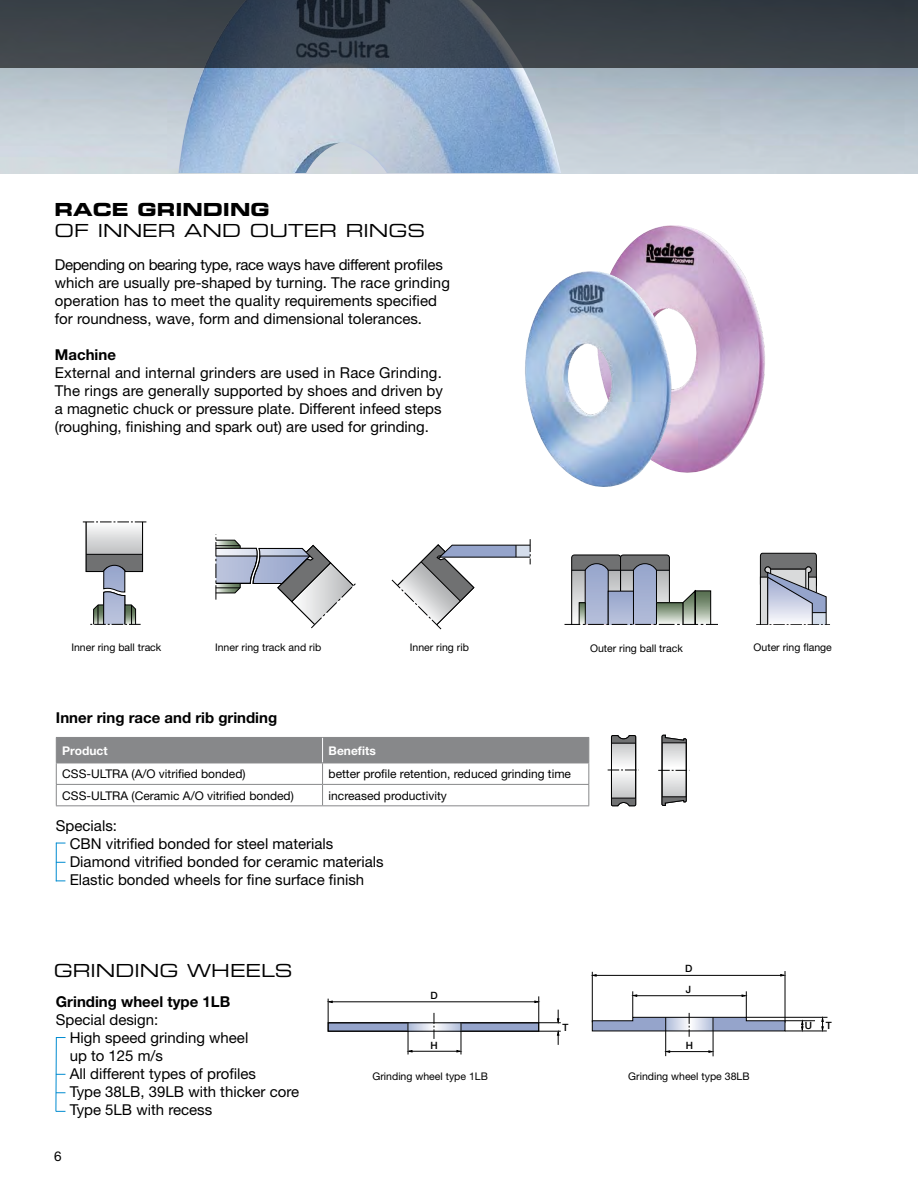
<style>
.page{position:relative;width:918px;height:1188px;background:#fff}
.page>*{position:absolute;margin:0;border:0;box-sizing:border-box;transform-origin:0 0}
.t1{font:18px "Eurostile Extended Two";color:#000}
.t2{font:18px "Eurostile Bold Extended Two";color:#000}
.t3{font:15px/18px "Helvetica Neue";color:#000}
.t4{font:700 15px "Helvetica Neue";color:#000}
.t5{font:500 15px "Helvetica Neue";color:#000}
.t6{font:500 13.8px "Helvetica Neue";color:#000}
.t7{font:13.5px "Helvetica Neue";color:#000}
.t8{font:500 13.2px/26.7px "Helvetica Neue";color:#000}
.t9{font:12px "Helvetica Neue";color:#000}
.t10{font:700 12px "Helvetica Neue";color:#fff}
.t11{font:10.5px "Helvetica Neue";color:#000}
.t12{font:500 10.05px/20.4px "Helvetica Neue";color:#000}
</style>
<div class="page">
<img style="left:178px;top:68px;width:383px;height:105px">
<svg style="left:83px;top:522px;width:63px;height:103px"></svg>
<svg style="left:215px;top:534px;width:141px;height:95px"></svg>
<svg style="left:391px;top:539px;width:140px;height:91px"></svg>
<hr style="left:56px;top:805px;width:267px;height:1px;background:#87888a">
<svg style="left:56px;top:737px;width:533px;height:68px"></svg>
<hr style="left:323px;top:784px;width:266px;height:1px;background:#87888a">
<hr style="left:323px;top:805px;width:266px;height:1px;background:#87888a">
<svg style="left:608px;top:735px;width:31px;height:71px"></svg>
<svg style="left:658px;top:735px;width:29px;height:71px"></svg>
<hr style="left:56px;top:843px;width:1px;height:38px;background:#008bd0">
<svg style="left:756px;top:552px;width:74px;height:73px"></svg>
<svg style="left:0;top:0;width:918px;height:68px;background:#384049"></svg>
<div style="left:328px;top:1023px;width:211px;height:8px;background:#95a4cb"></div>
<svg style="left:408px;top:1013px;width:54px;height:42px"></svg>
<hr style="left:331px;top:1002px;width:205px;height:1px;background:#000">
<svg style="left:328px;top:999px;width:5px;height:24px"></svg>
<svg style="left:534px;top:996px;width:27px;height:27px"></svg>
<svg style="left:539px;top:1031px;width:22px;height:14px"></svg>
<hr style="left:595px;top:975px;width:186px;height:1px;background:#000">
<hr style="left:592px;top:972px;width:1px;height:50px;background:#000">
<hr style="left:785px;top:971px;width:1px;height:52px;background:#000">
<svg style="left:592px;top:974px;width:5px;height:3px"></svg>
<hr style="left:746px;top:1017px;width:81px;height:1px;background:#000">
<hr style="left:785px;top:1031px;width:42px;height:1px;background:#000">
<hr style="left:785px;top:1020px;width:30px;height:1px;background:#000">
<svg style="left:592px;top:991px;width:193px;height:65px"></svg>
<svg style="left:801px;top:1021px;width:3px;height:10px"></svg>
<svg style="left:821px;top:1018px;width:3px;height:13px"></svg>
<hr style="left:56px;top:1037px;width:1px;height:74px;background:#008bd0">
<svg style="left:565px;top:554px;width:152px;height:71px"></svg>
<img style="left:611px;top:225px;width:154px;height:248px">
<img style="left:525px;top:271px;width:149px;height:216px">
<p class="t2" style="left:54px;top:197px;width:217px">RACE GRINDING</p>
<p class="t1" style="left:54px;top:219px;width:18px">OF</p>
<p class="t1" style="left:98px;top:219px;width:16px">INNER</p>
<p class="t1" style="left:184px;top:219px;width:20px">AND</p>
<p class="t1" style="left:250px;top:219px;width:70px">OUTER</p>
<p class="t1" style="left:346px;top:219px;width:17px">RINGS</p>
<p class="t3" style="left:55px;top:255px;width:397px">Depending on bearing type, race ways have different profiles which are usually pre-shaped by turning. The race grinding operation has to meet the quality requirements specified for roundness, wave, form and dimensional tolerances.</p>
<p class="t4" style="left:55px;top:345px;width:63px">Machine</p>
<p class="t3" style="left:55px;top:363px;width:390px;text-align:justify">External and internal grinders are used in Race Grinding.<br>The rings are generally supported by shoes and driven by a magnetic chuck or pressure plate. Different infeed steps (roughing, finishing and spark out) are used for grinding.</p>
<p class="t8" style="left:292px;top:270px;width:11px">D<br>J</p>
<p class="t8" style="left:294px;top:370px;width:11px">H</p>
<p class="t11" style="left:71px;top:641px;width:92px">Inner ring ball track</p>
<p class="t11" style="left:215px;top:641px;width:108px">Inner ring track and rib</p>
<p class="t11" style="left:410px;top:641px;width:61px">Inner ring rib</p>
<p class="t11" style="left:590px;top:642px;width:94px">Outer ring ball track</p>
<p class="t4" style="left:56px;top:709px;width:223px">Inner ring race and rib grinding</p>
<p class="t10" style="left:62px;top:743px;width:47px">Product</p>
<p class="t10" style="left:329px;top:743px;width:49px">Benefits</p>
<p class="t9" style="left:62px;top:767px;width:185px">CSS-ULTRA (A/O vitrified bonded)</p>
<p class="t9" style="left:329px;top:767px;width:244px">better profile retention, reduced grinding time</p>
<p class="t9" style="left:62px;top:788px;width:233px">CSS-ULTRA (Ceramic A/O vitrified bonded)</p>
<p class="t9" style="left:329px;top:788px;width:120px">increased productivity</p>
<p class="t3" style="left:70px;top:816px;width:315px;text-indent:-14px">Specials:<br>CBN vitrified bonded for steel materials Diamond vitrified bonded for ceramic materials Elastic bonded wheels for fine surface finish</p>
<p class="t8" style="left:399px;top:784px;width:9px">T</p>
<p class="t8" style="left:261px;top:827px;width:11px">H</p>
<p class="t11" style="left:754px;top:641px;width:80px">Outer ring flange</p>
<p class="t1" style="left:54px;top:958px;width:240px">GRINDING WHEELS</p>
<p class="t4" style="left:56px;top:993px;width:176px">Grinding wheel type 1LB</p>
<p class="t3" style="left:70px;top:1011px;width:231px;text-indent:-14px">Special design:<br>High speed grinding wheel<br>up to 125 m/s<br>All different types of profiles<br>Type 38LB, 39LB with thicker core<br>Type 5LB with recess</p>
<p class="t5" style="left:251px;top:972px;width:12px">D</p>
<p class="t6" style="left:251px;top:1079px;width:11px">H</p>
<p class="t7" style="left:54px;top:1148px;width:9px">6</p>
<p class="t12" style="left:430px;top:985px;width:9px">D</p>
<p class="t12" style="left:430px;top:1036px;width:9px">H</p>
<p class="t12" style="left:563px;top:1017px;width:7px">T</p>
<p class="t12" style="left:685px;top:958px;width:9px">D<br>J</p>
<p class="t12" style="left:686px;top:1035px;width:9px">H</p>
<p class="t12" style="left:430px;top:1063px;width:9px">D</p>
<p class="t11" style="left:372px;top:1070px;width:117px">Grinding wheel type 1LB</p>
<p class="t11" style="left:628px;top:1070px;width:123px">Grinding wheel type 38LB</p>
<p class="t12" style="left:805px;top:1015px;width:9px">U</p>
<p class="t12" style="left:826px;top:1015px;width:7px">T</p>
</div>
